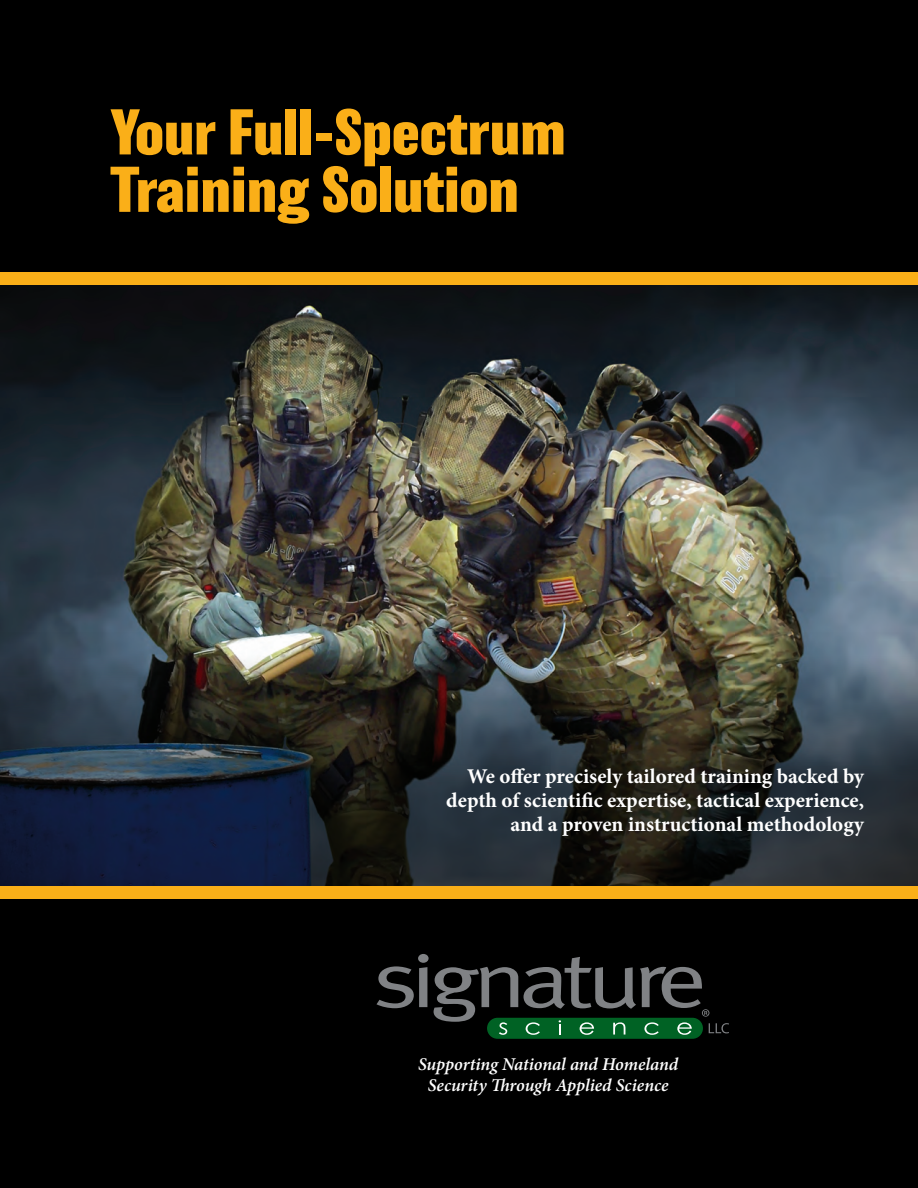
<style>
.page{position:relative;width:918px;height:1188px;background:#000}
.page>*{position:absolute;margin:0;border:0;box-sizing:border-box;transform-origin:0 0}
.t1{font:800 59.4px "Balboa";color:#faaf18}
.t2{font:700 21px/24px "Minion Pro";color:#fff;text-align:right}
.t3{font:italic 600 18px/21.6px "Minion Pro";letter-spacing:-.005em;color:#fff;text-align:center}
</style>
<div class="page">
<div style="left:0;top:272px;width:918px;height:627px;background:#faaf18"></div>
<img style="left:0;top:285px;width:918px;height:347px">
<svg style="left:377px;top:966px;width:50px;height:42px"></svg>
<div style="left:418px;top:954px;width:11px;height:9px;background:#808285;border-radius:50%"></div>
<svg style="left:434px;top:957px;width:295px;height:82px"></svg>
<img style="left:0;top:632px;width:918px;height:254px">
<p class="t1" style="left:110px;top:99px;width:457px">Your Full-Spectrum</p>
<p class="t1" style="left:110px;top:157px;width:410px">Training Solution</p>
<p class="t2" style="left:467px;top:764px;width:398px">We offer precisely tailored training backed by</p>
<p class="t2" style="left:446px;top:788px;width:419px">depth of scientific expertise, tactical experience, and a proven instructional methodology</p>
<p class="t3" style="left:418px;top:1053px;width:262px">Supporting National and Homeland<br>Security Through Applied Science</p>
</div>
